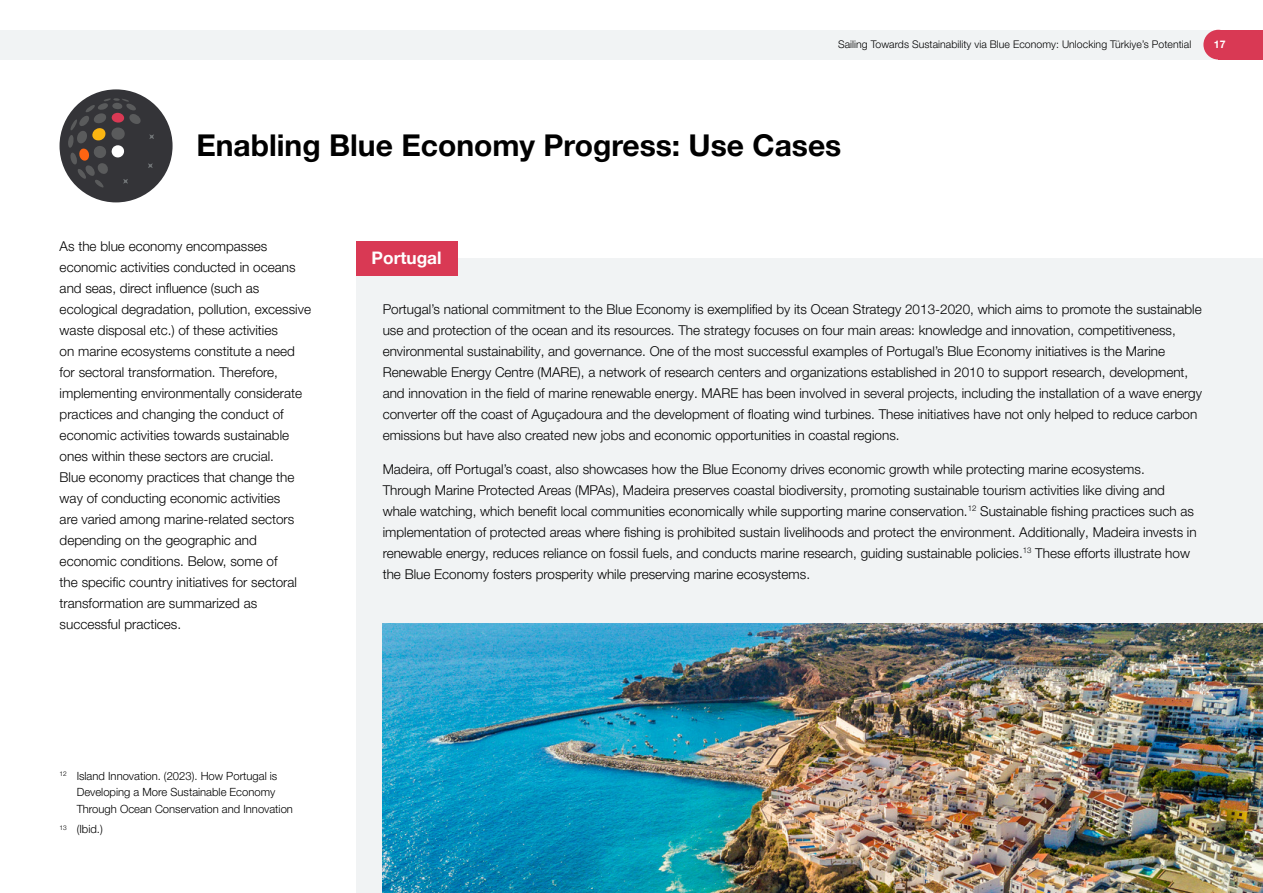
<style>
.page{position:relative;width:1263px;height:893px;background:#fff}
.page>*{position:absolute;margin:0;border:0;box-sizing:border-box;transform-origin:0 0}
.t1{font:700 30px "Helvetica Neue LT Pro";color:#000}
.t2{font:700 17.25px "Helvetica Neue LT Pro";color:#fff}
.t3{font:300 13.5px/21px "Helvetica Neue LT Pro";color:#000}
.t4{font:300 11.25px/16.5px "Helvetica Neue LT Pro";color:#000}
.t5{font:300 10.5px "Helvetica Neue LT Pro";letter-spacing:.005em;color:#000}
.t6{font:700 10.5px "Helvetica Neue LT Pro";color:#fff}
</style>
<div class="page">
<div style="left:0;top:30px;width:1263px;height:30px;background:#f1f3f4"></div>
<div style="left:1218px;top:30px;width:45px;height:30px;background:#d93954"></div>
<div style="left:1203px;top:30px;width:30px;height:30px;background:#d93954;border-radius:50%"></div>
<div style="left:356px;top:259px;width:907px;height:634px;background:#f1f3f4"></div>
<div style="left:60px;top:89px;width:113px;height:113px;background:#343438;border-radius:50%"></div>
<svg style="left:148px;top:163px;width:5px;height:5px"></svg>
<svg style="left:149px;top:134px;width:5px;height:5px"></svg>
<svg style="left:68px;top:98px;width:73px;height:91px"></svg>
<div style="left:356px;top:241px;width:102px;height:34px;background:#d93954"></div>
<img style="left:383px;top:624px;width:880px;height:269px">
<p class="t5" style="left:838px;top:38px;width:355px">Sailing Towards Sustainability via Blue Economy: Unlocking Türkiye’s Potential</p>
<p class="t6" style="left:1214px;top:38px;width:13px">17</p>
<h1 class="t1" style="left:196px;top:127px;width:646px">Enabling Blue Economy Progress: Use Cases</h1>
<p class="t3" style="left:60px;top:235px;width:253px">As the blue economy encompasses economic activities conducted in oceans and seas, direct influence (such as ecological degradation, pollution, excessive waste disposal etc.) of these activities<br>on marine ecosystems constitute a need for sectoral transformation. Therefore, implementing environmentally considerate practices and changing the conduct of economic activities towards sustainable ones within these sectors are crucial.<br>Blue economy practices that change the way of conducting economic activities<br>are varied among marine-related sectors depending on the geographic and economic conditions. Below, some of<br>the specific country initiatives for sectoral transformation are summarized as successful practices.</p>
<p class="t4" style="left:77px;top:767px;width:218px;text-indent:-17px"><sup>12</sup> Island Innovation. (2023). How Portugal is<br>Developing a More Sustainable Economy<br>Through Ocean Conservation and Innovation</p>
<p class="t4" style="left:60px;top:821px;width:45px"><sup>13</sup> (Ibid.)</p>
<p class="t2" style="left:372px;top:247px;width:71px">Portugal</p>
<p class="t3" style="left:383px;top:298px;width:821px">Portugal’s national commitment to the Blue Economy is exemplified by its Ocean Strategy 2013-2020, which aims to promote the sustainable use and protection of the ocean and its resources. The strategy focuses on four main areas: knowledge and innovation, competitiveness, environmental sustainability, and governance. One of the most successful examples of Portugal’s Blue Economy initiatives is the Marine Renewable Energy Centre (MARE), a network of research centers and organizations established in 2010 to support research, development, and innovation in the field of marine renewable energy. MARE has been involved in several projects, including the installation of a wave energy converter off the coast of Aguçadoura and the development of floating wind turbines. These initiatives have not only helped to reduce carbon emissions but have also created new jobs and economic opportunities in coastal regions.</p>
<p class="t3" style="left:383px;top:458px;width:815px">Madeira, off Portugal’s coast, also showcases how the Blue Economy drives economic growth while protecting marine ecosystems.<br>Through Marine Protected Areas (MPAs), Madeira preserves coastal biodiversity, promoting sustainable tourism activities like diving and whale watching, which benefit local communities economically while supporting marine conservation.<sup>12</sup> Sustainable fishing practices such as implementation of protected areas where fishing is prohibited sustain livelihoods and protect the environment. Additionally, Madeira invests in renewable energy, reduces reliance on fossil fuels, and conducts marine research, guiding sustainable policies.<sup>13</sup> These efforts illustrate how the Blue Economy fosters prosperity while preserving marine ecosystems.</p>
</div>
